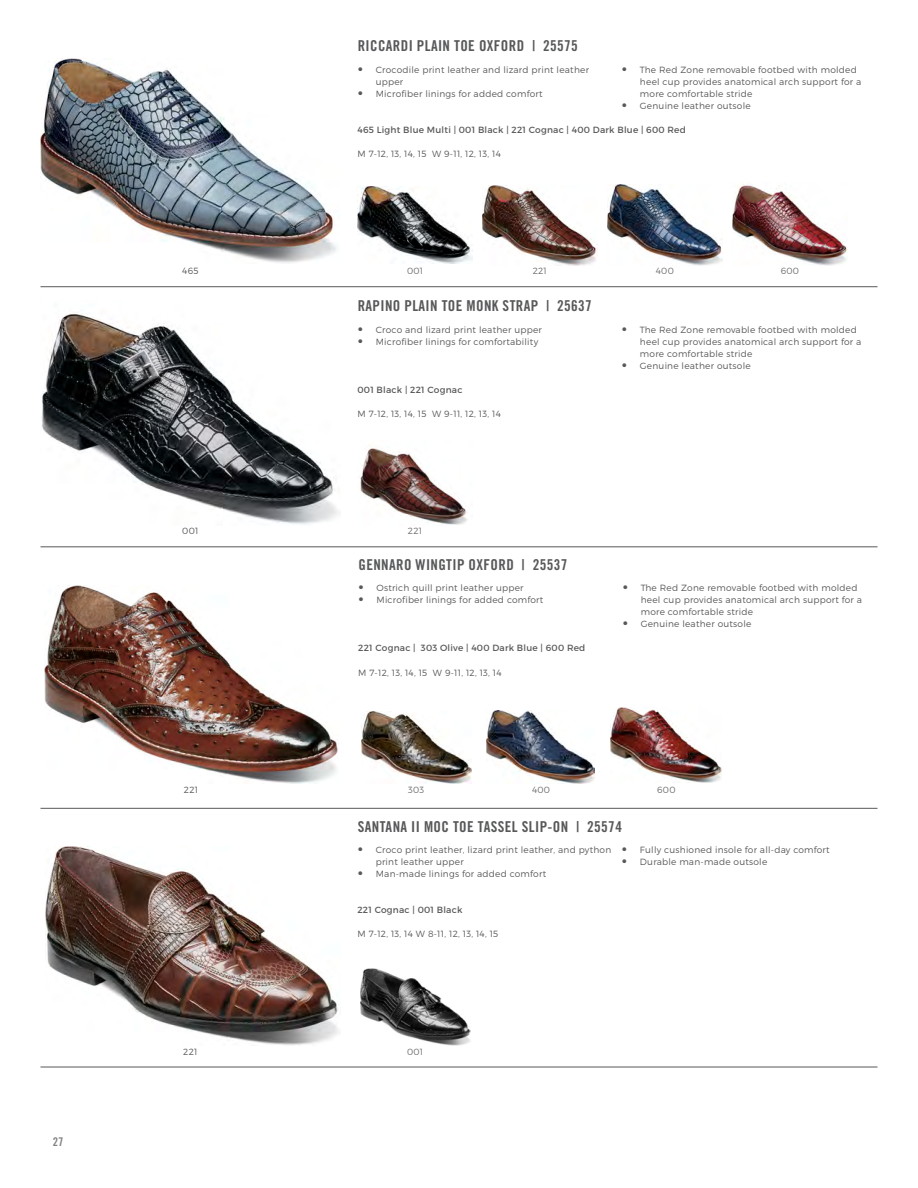
<style>
.page{position:relative;width:918px;height:1188px;background:#fff}
.page>*{position:absolute;margin:0;border:0;box-sizing:border-box;transform-origin:0 0}
.t1{font:15px "Trade Gothic LT Std Bd Cn 20";letter-spacing:.025em;color:#57585a}
.t2{font:12px "Trade Gothic LT Std Bd Cn 20";color:#808285}
.t3{font:300 9px/12px "Montserrat";letter-spacing:.025em;color:#57585a}
.t4{font:9px "Montserrat";letter-spacing:.025em;color:#57585a}
.t5{font:300 9px "Montserrat";letter-spacing:.025em;color:#6c6d70}
.s1{font-family:"Trade Gothic LT Std";font-weight:400;font-size:10.5px}
</style>
<div class="page">
<img style="left:40px;top:58px;width:297px;height:205px">
<img style="left:357px;top:186px;width:115px;height:78px">
<hr style="left:40px;top:286px;width:838px;height:1px;background:#57585a">
<img style="left:482px;top:185px;width:115px;height:80px">
<img style="left:608px;top:185px;width:114px;height:81px">
<img style="left:733px;top:184px;width:114px;height:82px">
<img style="left:41px;top:314px;width:298px;height:211px">
<img style="left:360px;top:448px;width:108px;height:77px">
<hr style="left:40px;top:546px;width:838px;height:1px;background:#57585a">
<img style="left:45px;top:847px;width:294px;height:198px">
<img style="left:360px;top:968px;width:111px;height:77px">
<hr style="left:40px;top:1067px;width:838px;height:1px;background:#57585a">
<img style="left:44px;top:586px;width:295px;height:198px">
<img style="left:610px;top:707px;width:112px;height:75px">
<hr style="left:40px;top:808px;width:838px;height:1px;background:#57585a">
<img style="left:362px;top:711px;width:109px;height:72px">
<img style="left:487px;top:711px;width:107px;height:72px">
<h2 class="t2" style="left:53px;top:1134px;width:12px">27</h2>
<p class="t1" style="left:358px;top:37px;width:222px">RICCARDI PLAIN TOE OXFORD | 25575</p>
<p class="t3" style="left:376px;top:63px;width:215px;text-indent:-18px"><span class="s1">•</span> Crocodile print leather and lizard print leather upper</p>
<p class="t3" style="left:358px;top:87px;width:186px"><span class="s1">•</span> Microfiber linings for added comfort</p>
<p class="t3" style="left:640px;top:63px;width:223px;text-indent:-18px"><span class="s1">•</span> The Red Zone removable footbed with molded heel cup provides anatomical arch support for a more comfortable stride</p>
<p class="t3" style="left:622px;top:99px;width:130px"><span class="s1">•</span> Genuine leather outsole</p>
<p class="t4" style="left:357px;top:124px;width:330px">465 Light Blue Multi | 001 Black | 221 Cognac | 400 Dark Blue | 600 Red</p>
<p class="t3" style="left:357px;top:148px;width:145px">M 7-12, 13, 14, 15 W 9-11, 12, 13, 14</p>
<p class="t3" style="left:182px;top:265px;width:18px">465</p>
<p class="t5" style="left:407px;top:266px;width:18px">001</p>
<p class="t5" style="left:533px;top:265px;width:16px">221</p>
<p class="t5" style="left:656px;top:265px;width:19px">400</p>
<p class="t5" style="left:781px;top:265px;width:20px">600</p>
<p class="t1" style="left:358px;top:297px;width:236px">RAPINO PLAIN TOE MONK STRAP | 25637</p>
<p class="t3" style="left:358px;top:323px;width:186px"><span class="s1">•</span> Croco and lizard print leather upper</p>
<p class="t3" style="left:358px;top:335px;width:182px"><span class="s1">•</span> Microfiber linings for comfortability</p>
<p class="t4" style="left:357px;top:384px;width:106px">001 Black | 221 Cognac</p>
<p class="t3" style="left:357px;top:408px;width:145px">M 7-12, 13, 14, 15 W 9-11, 12, 13, 14</p>
<p class="t3" style="left:640px;top:323px;width:223px;text-indent:-18px"><span class="s1">•</span> The Red Zone removable footbed with molded heel cup provides anatomical arch support for a more comfortable stride</p>
<p class="t3" style="left:622px;top:359px;width:130px"><span class="s1">•</span> Genuine leather outsole</p>
<p class="t3" style="left:182px;top:525px;width:18px">001</p>
<p class="t5" style="left:408px;top:526px;width:16px">221</p>
<p class="t1" style="left:358px;top:556px;width:211px">GENNARO WINGTIP OXFORD | 25537</p>
<p class="t3" style="left:358px;top:582px;width:167px"><span class="s1">•</span> Ostrich quill print leather upper</p>
<p class="t3" style="left:358px;top:594px;width:186px"><span class="s1">•</span> Microfiber linings for added comfort</p>
<p class="t4" style="left:358px;top:643px;width:229px">221 Cognac | 303 Olive | 400 Dark Blue | 600 Red</p>
<p class="t3" style="left:358px;top:666px;width:145px">M 7-12, 13, 14, 15 W 9-11, 12, 13, 14</p>
<p class="t3" style="left:641px;top:582px;width:223px;text-indent:-18px"><span class="s1">•</span> The Red Zone removable footbed with molded heel cup provides anatomical arch support for a more comfortable stride</p>
<p class="t3" style="left:623px;top:618px;width:130px"><span class="s1">•</span> Genuine leather outsole</p>
<p class="t3" style="left:184px;top:784px;width:16px">221</p>
<p class="t5" style="left:408px;top:784px;width:18px">303</p>
<p class="t5" style="left:532px;top:784px;width:19px">400</p>
<p class="t5" style="left:657px;top:784px;width:20px">600</p>
<p class="t1" style="left:358px;top:817px;width:266px">SANTANA II MOC TOE TASSEL SLIP-ON | 25574</p>
<p class="t3" style="left:376px;top:843px;width:237px;text-indent:-18px"><span class="s1">•</span> Croco print leather, lizard print leather, and python print leather upper</p>
<p class="t3" style="left:358px;top:867px;width:190px"><span class="s1">•</span> Man-made linings for added comfort</p>
<p class="t4" style="left:357px;top:904px;width:106px">221 Cognac | 001 Black</p>
<p class="t3" style="left:357px;top:928px;width:142px">M 7-12, 13, 14 W 8-11, 12, 13, 14, 15</p>
<p class="t3" style="left:622px;top:843px;width:209px"><span class="s1">•</span> Fully cushioned insole for all-day comfort</p>
<p class="t3" style="left:622px;top:855px;width:147px"><span class="s1">•</span> Durable man-made outsole</p>
<p class="t3" style="left:183px;top:1045px;width:16px">221</p>
<p class="t5" style="left:407px;top:1046px;width:18px">001</p>
</div>
